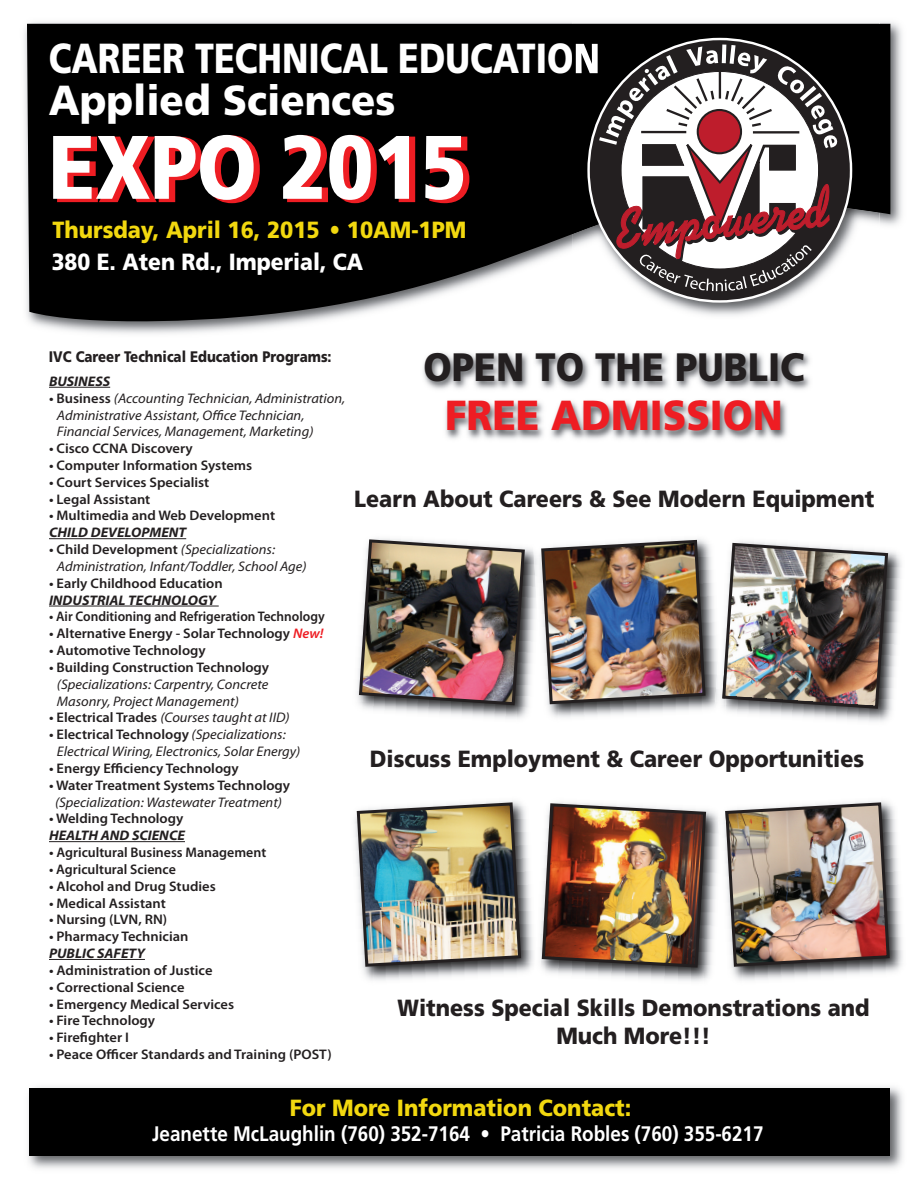
<style>
.page{position:relative;width:918px;height:1188px;background:#fff}
.page>*{position:absolute;margin:0;border:0;box-sizing:border-box;transform-origin:0 0}
.t1{font:900 90px "Frutiger";color:#fff;scale:.85 1}
.t2{font:900 42px/42px "Frutiger";color:#fff;scale:.81 1}
.t3{font:900 42px "Frutiger";color:#ee1d23;scale:.92 1}
.t4{font:900 39.6px "Frutiger";color:#231f20;scale:.92 1}
.t5{font:900 23.4px/28px "Frutiger";color:#231f20;text-align:center;scale:.92 1}
.t6{font:900 23.4px "Frutiger";color:#f2d80f;scale:.92 1}
.t7{font:900 23.4px "Frutiger";color:#fff;scale:.9 1}
.t8{font:700 21px "Frutiger";color:#fff;scale:.9 1}
.t9{font:900 15.3px "Frutiger";color:#231f20;scale:.86 1}
.t10{font:600 13.95px "Myriad Pro";color:#231f20;scale:1.04 1}
.t11{font:italic 13.95px/16.8px "Myriad Pro";color:#231f20;scale:1.04 1}
.t12{font:italic 700 13.95px "Myriad Pro";color:#231f20;scale:1.04 1}
.t13{font:600 13.95px "Myriad Pro";color:#231f20}
.s1{font-weight:600;font-style:normal}
.s2{font-style:italic;color:#ee1d23}
</style>
<div class="page">
<hr style="left:49px;top:387px;width:61px;height:1px;background:#231f20">
<hr style="left:49px;top:538px;width:137px;height:1px;background:#231f20">
<hr style="left:49px;top:606px;width:170px;height:1px;background:#231f20">
<hr style="left:49px;top:841px;width:136px;height:1px;background:#231f20">
<hr style="left:49px;top:959px;width:96px;height:1px;background:#231f20">
<img style="left:24px;top:22px;width:878px;height:312px">
<svg style="left:27px;top:24px;width:863px;height:302px;background:#161616"></svg>
<img style="left:28px;top:1086px;width:875px;height:83px">
<div style="left:29px;top:1088px;width:861px;height:67px;background:#000"></div>
<img style="left:423px;top:352px;width:387px;height:88px">
<img style="left:572px;top:234px;width:308px;height:95px">
<img style="left:572px;top:22px;width:308px;height:212px">
<img style="left:574px;top:43px;width:13px;height:31px">
<svg style="left:587px;top:38px;width:266px;height:266px"></svg>
<svg style="left:599px;top:45px;width:239px;height:246px"></svg>
<img style="left:354px;top:806px;width:180px;height:175px">
<img style="left:355px;top:801px;width:168px;height:167px">
<img style="left:727px;top:551px;width:175px;height:171px">
<img style="left:732px;top:806px;width:171px;height:175px">
<img style="left:363px;top:548px;width:170px;height:171px">
<img style="left:357px;top:538px;width:169px;height:169px">
<img style="left:548px;top:544px;width:166px;height:174px">
<img style="left:714px;top:621px;width:5px;height:86px">
<img style="left:721px;top:541px;width:169px;height:169px">
<img style="left:533px;top:551px;width:7px;height:80px">
<img style="left:540px;top:539px;width:167px;height:167px">
<img style="left:543px;top:810px;width:174px;height:172px">
<img style="left:717px;top:816px;width:2px;height:43px">
<img style="left:724px;top:801px;width:167px;height:167px">
<img style="left:540px;top:802px;width:168px;height:167px">
<h2 class="t2" style="left:49px;top:41px;width:682px">CAREER TECHNICAL EDUCATION<br>Applied Sciences</h2>
<h1 class="t1" style="left:49px;top:131px;width:494px">EXPO 2015</h1>
<h3 class="t6" style="left:53px;top:220px;width:451px">Thursday, April 16, 2015 • 10AM-1PM</h3>
<h3 class="t7" style="left:52px;top:253px;width:348px">380 E. Aten Rd., Imperial, CA</h3>
<p class="t9" style="left:49px;top:351px;width:330px">IVC Career Technical Education Programs:</p>
<p class="t12" style="left:49px;top:376px;width:60px">BUSINESS</p>
<p class="t11" style="left:57px;top:391px;width:279px;text-indent:-8px"><span class="s1">• Business</span> (Accounting Technician, Administration,<br>Administrative Assistant, Office Technician,<br>Financial Services, Management, Marketing)</p>
<p class="t10" style="left:49px;top:443px;width:140px">• Cisco CCNA Discovery</p>
<p class="t10" style="left:49px;top:460px;width:197px">• Computer Information Systems</p>
<p class="t10" style="left:49px;top:477px;width:156px">• Court Services Specialist</p>
<p class="t10" style="left:49px;top:494px;width:99px">• Legal Assistant</p>
<p class="t10" style="left:49px;top:511px;width:219px">• Multimedia and Web Development</p>
<p class="t12" style="left:49px;top:527px;width:133px">CHILD DEVELOPMENT</p>
<p class="t11" style="left:57px;top:542px;width:242px;text-indent:-8px"><span class="s1">• Child Development</span> (Specializations:<br>Administration, Infant/Toddler, School Age)</p>
<p class="t10" style="left:49px;top:578px;width:169px">• Early Childhood Education</p>
<p class="t12" style="left:49px;top:595px;width:162px">INDUSTRIAL TECHNOLOGY</p>
<p class="t13" style="left:49px;top:612px;width:277px">• Air Conditioning and Refrigeration Technology</p>
<p class="t10" style="left:49px;top:628px;width:266px">• Alternative Energy - Solar Technology <span class="s2">New!</span></p>
<p class="t10" style="left:49px;top:645px;width:152px">• Automotive Technology</p>
<p class="t10" style="left:49px;top:662px;width:213px">• Building Construction Technology</p>
<p class="t11" style="left:57px;top:677px;width:205px">(Specializations: Carpentry, Concrete<br>Masonry, Project Management)</p>
<p class="t11" style="left:49px;top:710px;width:233px"><span class="s1">• Electrical Trades</span> (Courses taught at IID)</p>
<p class="t11" style="left:57px;top:727px;width:236px;text-indent:-8px"><span class="s1">• Electrical Technology</span> (Specializations:<br>Electrical Wiring, Electronics, Solar Energy)</p>
<p class="t10" style="left:49px;top:763px;width:184px">• Energy Efficiency Technology</p>
<p class="t10" style="left:49px;top:780px;width:233px">• Water Treatment Systems Technology</p>
<p class="t11" style="left:55px;top:795px;width:220px">(Specialization: Wastewater Treatment)</p>
<p class="t10" style="left:49px;top:814px;width:131px">• Welding Technology</p>
<p class="t12" style="left:49px;top:830px;width:132px">HEALTH AND SCIENCE</p>
<p class="t10" style="left:49px;top:847px;width:210px">• Agricultural Business Management</p>
<p class="t13" style="left:49px;top:864px;width:128px">• Agricultural Science</p>
<p class="t10" style="left:49px;top:881px;width:162px">• Alcohol and Drug Studies</p>
<p class="t10" style="left:49px;top:898px;width:114px">• Medical Assistant</p>
<p class="t10" style="left:49px;top:914px;width:115px">• Nursing (LVN, RN)</p>
<p class="t10" style="left:49px;top:931px;width:136px">• Pharmacy Technician</p>
<p class="t12" style="left:49px;top:948px;width:94px">PUBLIC SAFETY</p>
<p class="t10" style="left:49px;top:965px;width:159px">• Administration of Justice</p>
<p class="t10" style="left:49px;top:982px;width:132px">• Correctional Science</p>
<p class="t10" style="left:49px;top:999px;width:180px">• Emergency Medical Services</p>
<p class="t10" style="left:49px;top:1015px;width:104px">• Fire Technology</p>
<p class="t10" style="left:49px;top:1032px;width:79px">• Firefighter I</p>
<p class="t10" style="left:49px;top:1049px;width:274px">• Peace Officer Standards and Training (POST)</p>
<h3 class="t4" style="left:423px;top:351px;width:416px">OPEN TO THE PUBLIC</h3>
<h2 class="t3" style="left:445px;top:399px;width:369px">FREE ADMISSION</h2>
<h3 class="t5" style="left:354px;top:487px;width:567px">Learn About Careers &amp; See Modern Equipment</h3>
<h3 class="t5" style="left:370px;top:747px;width:539px">Discuss Employment &amp; Career Opportunities</h3>
<h3 class="t5" style="left:398px;top:996px;width:515px">Witness Special Skills Demonstrations and<br>Much More!!!</h3>
<h3 class="t6" style="left:290px;top:1098px;width:373px">For More Information Contact:</h3>
<h3 class="t8" style="left:152px;top:1125px;width:681px">Jeanette McLaughlin (760) 352-7164 • Patricia Robles (760) 355-6217</h3>
</div>
